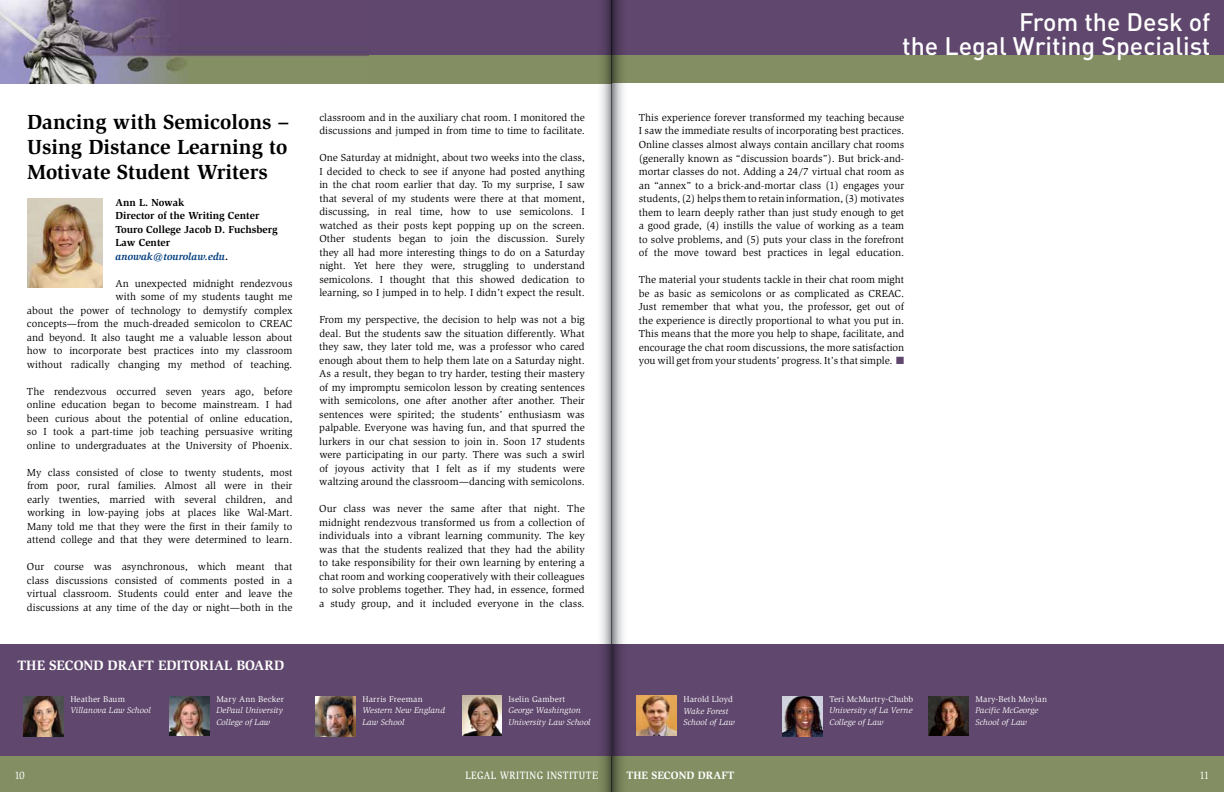
<style>
.page{position:relative;width:1224px;height:792px;background:#fff}
.page>*{position:absolute;margin:0;border:0;box-sizing:border-box;transform-origin:0 0}
.t1{font:25px/24px "DIN Medium Alternate";color:#fff;text-align:right}
.t2{font:700 21px/25px "Slimbach";color:#000;text-align:justify}
.t3{font:700 14px "Slimbach";color:#fff}
.t4{font:500 11px "Slimbach";letter-spacing:.05em;color:#fff;scale:.85 1}
.t5{font:700 11px "Slimbach";letter-spacing:.005em;color:#fff}
.t6{font:11px "Slimbach";color:#fff}
.t7{font:10.5px/13.5px "Slimbach";color:#000;text-align:justify}
.t8{font:700 10.5px/13.5px "Slimbach";color:#000}
.t9{font:italic 8.6px/11.4px "Slimbach";letter-spacing:.005em;color:#fff}
.t10{font:8.6px "Slimbach";letter-spacing:.015em;color:#fff}
.s1{font-style:italic;color:#003e7e}
.s2{color:#60476d}
</style>
<div class="page">
<div style="left:0;top:756px;width:612px;height:36px;background:#838e62"></div>
<div style="left:0;top:0;width:612px;height:56px;background:#60476d"></div>
<div style="left:0;top:56px;width:612px;height:28px;background:#838e62"></div>
<svg style="left:595px;top:0;width:16px;height:792px"></svg>
<div style="left:612px;top:0;width:612px;height:56px;background:#60476d"></div>
<div style="left:612px;top:756px;width:612px;height:36px;background:#838e62"></div>
<div style="left:612px;top:56px;width:612px;height:27px;background:#838e62"></div>
<svg style="left:611px;top:0;width:17px;height:792px"></svg>
<img style="left:27px;top:198px;width:75px;height:89px">
<img style="left:0;top:0;width:368px;height:84px">
<div style="left:0;top:644px;width:612px;height:112px;background:#60476d"></div>
<div style="left:612px;top:644px;width:612px;height:112px;background:#60476d"></div>
<svg style="left:604px;top:644px;width:8px;height:112px"></svg>
<svg style="left:612px;top:644px;width:9px;height:112px"></svg>
<img style="left:24px;top:697px;width:39px;height:39px">
<img style="left:170px;top:696px;width:39px;height:40px">
<img style="left:316px;top:697px;width:39px;height:39px">
<img style="left:463px;top:696px;width:38px;height:39px">
<img style="left:637px;top:696px;width:39px;height:39px">
<img style="left:783px;top:697px;width:39px;height:39px">
<img style="left:929px;top:696px;width:39px;height:40px">
<h2 class="t2" style="left:27px;top:109px;width:264px">Dancing with Semicolons – Using Distance Learning to Motivate Student Writers</h2>
<p class="t8" style="left:116px;top:195px;width:164px">Ann L. Nowak<br>Director of the Writing Center<br>Touro College Jacob D. Fuchsberg<br>Law Center <span class="s1">anowak@tourolaw.edu</span>.</p>
<p class="t7" style="left:27px;top:277px;width:267px;text-align:right">An unexpected midnight rendezvous<br>with some of my students taught me<br>about the power of technology to demystify complex concepts—from the much-dreaded semicolon to CREAC and beyond. It also taught me a valuable lesson about how to incorporate best practices into my classroom without radically changing my method of teaching.</p>
<p class="t7" style="left:27px;top:385px;width:267px">The rendezvous occurred seven years ago, before online education began to become mainstream. I had been curious about the potential of online education, so I took a part-time job teaching persuasive writing online to undergraduates at the University of Phoenix.</p>
<p class="t7" style="left:27px;top:466px;width:267px">My class consisted of close to twenty students, most from poor, rural families. Almost all were in their early twenties, married with several children, and working in low-paying jobs at places like Wal-Mart.<br>Many told me that they were the first in their family to attend college and that they were determined to learn.</p>
<p class="t7" style="left:27px;top:560px;width:267px">Our course was asynchronous, which meant that class discussions consisted of comments posted in a virtual classroom. Students could enter and leave the discussions at any time of the day or night—both in the</p>
<h3 class="t3" style="left:18px;top:656px;width:268px">THE SECOND DRAFT EDITORIAL BOARD</h3>
<p class="t10" style="left:70px;top:694px;width:56px">Heather Baum</p>
<p class="t9" style="left:70px;top:705px;width:82px">Villanova Law School</p>
<p class="t10" style="left:216px;top:694px;width:69px">Mary Ann Becker</p>
<p class="t9" style="left:216px;top:705px;width:68px">DePaul University<br>College of Law</p>
<p class="t7" style="left:319px;top:111px;width:267px">classroom and in the auxiliary chat room. I monitored the discussions and jumped in from time to time to facilitate.</p>
<p class="t7" style="left:319px;top:151px;width:267px">One Saturday at midnight, about two weeks into the class, I decided to check to see if anyone had posted anything in the chat room earlier that day. To my surprise, I saw that several of my students were there at that moment, discussing, in real time, how to use semicolons. I watched as their posts kept popping up on the screen.<br>Other students began to join the discussion. Surely they all had more interesting things to do on a Saturday night. Yet here they were, struggling to understand semicolons. I thought that this showed dedication to learning, so I jumped in to help. I didn’t expect the result.</p>
<p class="t7" style="left:319px;top:313px;width:267px">From my perspective, the decision to help was not a big deal. But the students saw the situation differently. What they saw, they later told me, was a professor who cared enough about them to help them late on a Saturday night.<br>As a result, they began to try harder, testing their mastery of my impromptu semicolon lesson by creating sentences with semicolons, one after another after another. Their sentences were spirited; the students’ enthusiasm was palpable. Everyone was having fun, and that spurred the lurkers in our chat session to join in. Soon 17 students were participating in our party. There was such a swirl of joyous activity that I felt as if my students were waltzing around the classroom—dancing with semicolons.</p>
<p class="t7" style="left:319px;top:502px;width:267px">Our class was never the same after that night. The midnight rendezvous transformed us from a collection of individuals into a vibrant learning community. The key was that the students realized that they had the ability to take responsibility for their own learning by entering a chat room and working cooperatively with their colleagues to solve problems together. They had, in essence, formed a study group, and it included everyone in the class.</p>
<p class="t10" style="left:362px;top:694px;width:62px">Harris Freeman</p>
<p class="t9" style="left:362px;top:705px;width:84px">Western New England<br>Law School</p>
<p class="t10" style="left:508px;top:694px;width:58px">Iselin Gambert</p>
<p class="t9" style="left:508px;top:705px;width:84px">George Washington<br>University Law School</p>
<h1 class="t1" style="left:902px;top:10px;width:310px">From the Desk of<br>the Legal Writing Specialist</h1>
<p class="t7" style="left:639px;top:111px;width:267px">This experience forever transformed my teaching because I saw the immediate results of incorporating best practices.<br>Online classes almost always contain ancillary chat rooms (generally known as “discussion boards”). But brick-and&shy;mortar classes do not. Adding a 24/7 virtual chat room as an “annex” to a brick-and-mortar class (1) engages your students,(2) helps them to retain information,(3) motivates them to learn deeply rather than just study enough to get a good grade, (4) instills the value of working as a team to solve problems, and (5) puts your class in the forefront of the move toward best practices in legal education.</p>
<p class="t7" style="left:639px;top:273px;width:267px">The material your students tackle in their chat room might be as basic as semicolons or as complicated as CREAC.<br>Just remember that what you, the professor, get out of the experience is directly proportional to what you put in.<br>This means that the more you help to shape, facilitate, and encourage the chat room discussions, the more satisfaction you will get from your students’ progress. It’s that simple. <span class="s2">■</span></p>
<p class="t10" style="left:683px;top:695px;width:51px">Harold Lloyd</p>
<p class="t9" style="left:683px;top:705px;width:53px">Wake Forest<br>School of Law</p>
<p class="t10" style="left:829px;top:694px;width:85px">Teri McMurtry-Chubb</p>
<p class="t9" style="left:829px;top:705px;width:85px">University of La Verne<br>College of Law</p>
<p class="t10" style="left:975px;top:694px;width:73px">Mary-Beth Moylan</p>
<p class="t9" style="left:975px;top:705px;width:64px">Pacific McGeorge<br>School of Law</p>
<p class="t6" style="left:14px;top:769px;width:12px">10</p>
<p class="t4" style="left:466px;top:768px;width:157px">LEGAL WRITING INSTITUTE</p>
<p class="t5" style="left:626px;top:768px;width:110px">THE SECOND DRAFT</p>
<p class="t6" style="left:1200px;top:769px;width:12px">11</p>
</div>
